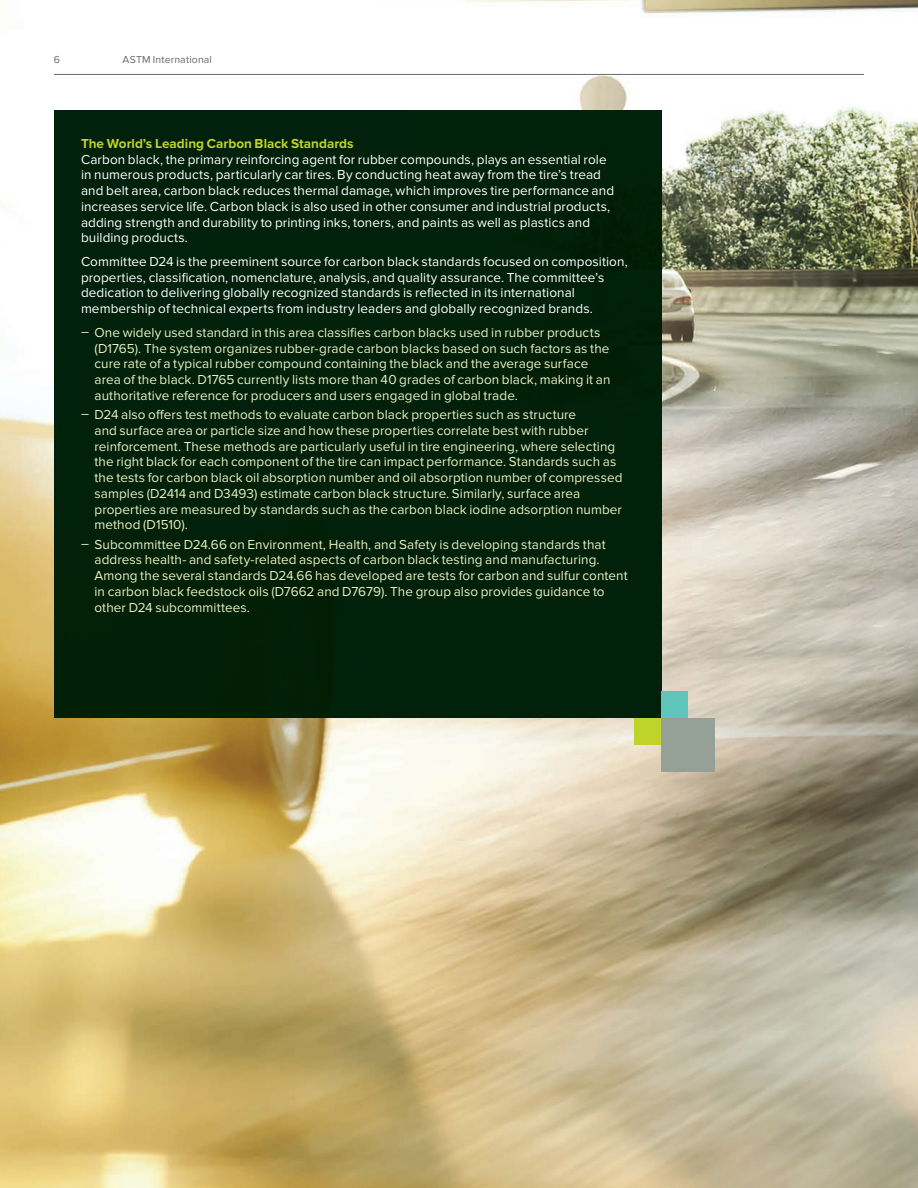
<style>
.page{position:relative;width:918px;height:1188px;background:#fff}
.page>*{position:absolute;margin:0;border:0;box-sizing:border-box;transform-origin:0 0}
.t1{font:13.5px/15.8px "Proxima Nova";letter-spacing:.005em;color:#e9efc0}
.t2{font:13.5px/15.8px "Proxima Nova";letter-spacing:.005em;color:#fff}
.t3{font:700 13.5px "Proxima Nova";color:#c0d32b}
.t4{font:10.5px "Proxima Nova";letter-spacing:.015em;color:#69696c}
</style>
<div class="page">
<img style="left:0;top:0;width:918px;height:1188px">
<hr style="left:54px;top:74px;width:810px;height:1px;background:#69696c">
<div style="left:54px;top:110px;width:608px;height:608px;background:#02210b"></div>
<div style="left:634px;top:718px;width:28px;height:27px;background:#c0d32b"></div>
<div style="left:662px;top:691px;width:26px;height:27px;background:#5fc5ba"></div>
<div style="left:662px;top:718px;width:54px;height:54px;background:#95a096"></div>
<p class="t4" style="left:54px;top:53px;width:8px">6</p>
<p class="t4" style="left:123px;top:53px;width:91px">ASTM International</p>
<p class="t3" style="left:81px;top:136px;width:274px">The World’s Leading Carbon Black Standards</p>
<p class="t2" style="left:81px;top:151px;width:535px">Carbon black, the primary reinforcing agent for rubber compounds, plays an essential role in numerous products, particularly car tires. By conducting heat away from the tire’s tread and belt area, carbon black reduces thermal damage, which improves tire performance and increases service life. Carbon black is also used in other consumer and industrial products, adding strength and durability to printing inks, toners, and paints as well as plastics and building products.</p>
<p class="t2" style="left:81px;top:254px;width:548px">Committee D24 is the preeminent source for carbon black standards focused on composition, properties, classification, nomenclature, analysis, and quality assurance. The committee’s dedication to delivering globally recognized standards is reflected in its international membership of technical experts from industry leaders and globally recognized brands.</p>
<p class="t1" style="left:94px;top:325px;width:518px;text-indent:-14px">ͽ One widely used standard in this area classifies carbon blacks used in rubber products (D1765). The system organizes rubber-grade carbon blacks based on such factors as the cure rate of a typical rubber compound containing the black and the average surface area of the black. D1765 currently lists more than 40 grades of carbon black, making it an authoritative reference for producers and users engaged in global trade.</p>
<p class="t1" style="left:94px;top:407px;width:530px;text-indent:-14px">ͽ D24 also offers test methods to evaluate carbon black properties such as structure<br>and surface area or particle size and how these properties correlate best with rubber reinforcement. These methods are particularly useful in tire engineering, where selecting the right black for each component of the tire can impact performance. Standards such as the tests for carbon black oil absorption number and oil absorption number of compressed samples (D2414 and D3493) estimate carbon black structure. Similarly, surface area properties are measured by standards such as the carbon black iodine adsorption number method (D1510).</p>
<p class="t1" style="left:94px;top:537px;width:535px;text-indent:-14px">ͽ Subcommittee D24.66 on Environment, Health, and Safety is developing standards that address health- and safety-related aspects of carbon black testing and manufacturing.<br>Among the several standards D24.66 has developed are tests for carbon and sulfur content in carbon black feedstock oils (D7662 and D7679). The group also provides guidance to other D24 subcommittees.</p>
</div>
